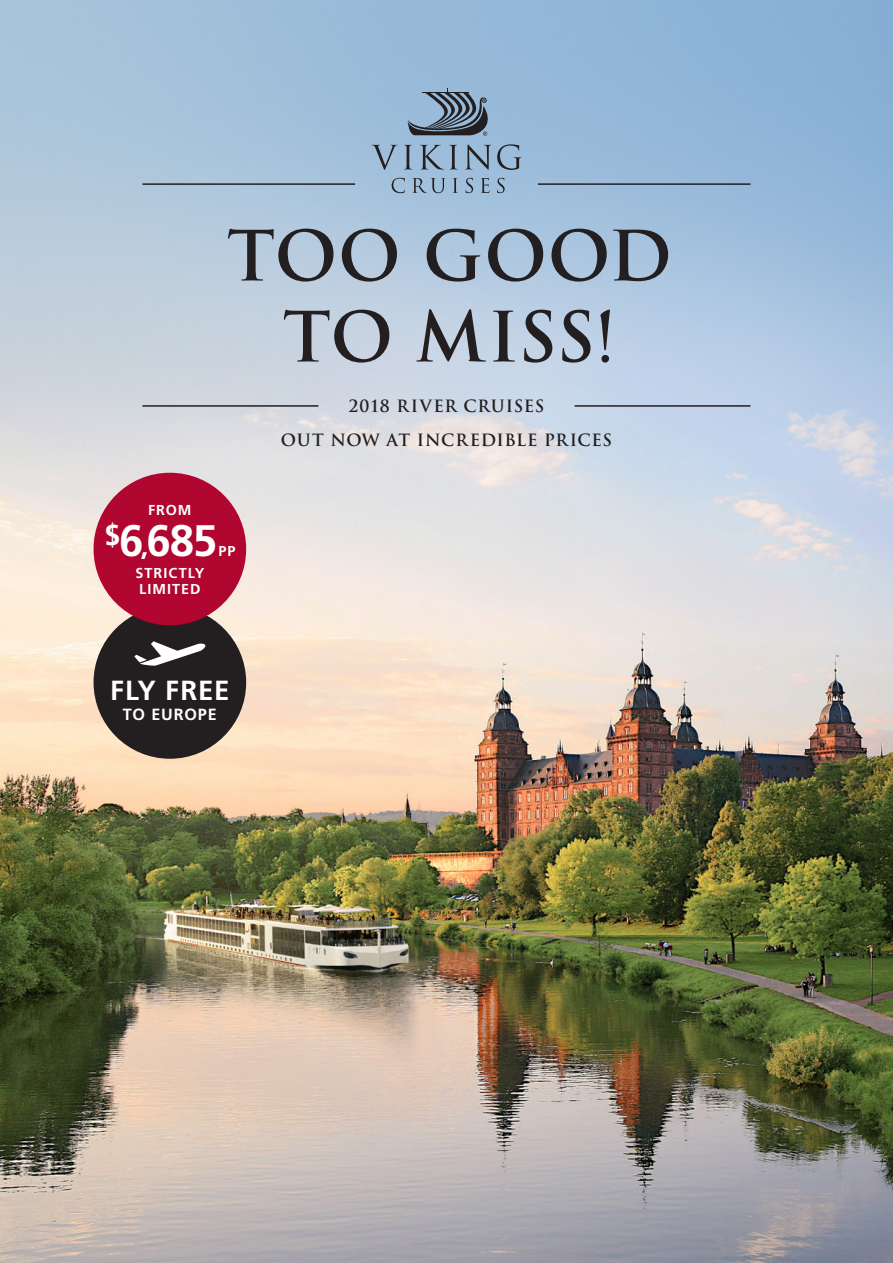
<style>
.page{position:relative;width:893px;height:1263px;background:#fff}
.page>*{position:absolute;margin:0;border:0;box-sizing:border-box;transform-origin:0 0}
.t1{font:700 67.5px/81px "Trajan Pro";letter-spacing:-.005em;color:#231f20;text-align:center}
.t2{font:700 44.1px "Frutiger";color:#fff}
.t3{font:700 27.6px "Frutiger";letter-spacing:.03em;color:#fff}
.t4{font:700 16.5px "Trajan Pro";letter-spacing:.035em;color:#231f20}
.t5{font:700 16.2px "Frutiger";letter-spacing:.05em;color:#fff}
.t6{font:700 14.4px/16.2px "Frutiger";letter-spacing:.07em;color:#fff}
.s1{font-size:27px}
</style>
<div class="page">
<img style="left:0;top:0;width:893px;height:1263px">
<svg style="left:372px;top:145px;width:25px;height:25px"></svg>
<svg style="left:404px;top:145px;width:8px;height:24px"></svg>
<svg style="left:420px;top:145px;width:38px;height:24px"></svg>
<svg style="left:465px;top:144px;width:26px;height:26px"></svg>
<svg style="left:497px;top:144px;width:24px;height:26px"></svg>
<svg style="left:408px;top:88px;width:86px;height:48px;background:#6e8397"></svg>
<svg style="left:392px;top:178px;width:13px;height:15px"></svg>
<svg style="left:412px;top:178px;width:33px;height:15px"></svg>
<svg style="left:453px;top:178px;width:5px;height:15px"></svg>
<svg style="left:466px;top:178px;width:7px;height:15px"></svg>
<svg style="left:481px;top:178px;width:8px;height:15px"></svg>
<svg style="left:497px;top:178px;width:8px;height:15px"></svg>
<hr style="left:142px;top:183px;width:213px;height:2px;background:#231f20">
<hr style="left:142px;top:405px;width:176px;height:2px;background:#231f20">
<hr style="left:575px;top:405px;width:175px;height:2px;background:#231f20">
<hr style="left:538px;top:183px;width:212px;height:2px;background:#231f20">
<div style="left:94px;top:606px;width:152px;height:153px;background:#231f20;border-radius:50%"></div>
<svg style="left:134px;top:641px;width:71px;height:25px"></svg>
<div style="left:94px;top:473px;width:152px;height:152px;background:#b00630;border-radius:50%"></div>
<p class="t1" style="left:227px;top:216px;width:446px">TOO GOOD<br>TO MISS!</p>
<p class="t4" style="left:349px;top:396px;width:197px">2018 RIVER CRUISES</p>
<p class="t4" style="left:281px;top:430px;width:333px">OUT NOW AT INCREDIBLE PRICES</p>
<p class="t6" style="left:148px;top:501px;width:45px">FROM</p>
<p class="t2" style="left:104px;top:515px;width:115px"><sup>$</sup>6<span class="s1">,</span>685</p>
<p class="t6" style="left:218px;top:543px;width:19px">PP</p>
<p class="t6" style="left:135px;top:564px;width:70px">STRICTLY<br>LIMITED</p>
<p class="t3" style="left:110px;top:674px;width:121px">FLY FREE</p>
<p class="t5" style="left:123px;top:705px;width:95px">TO EUROPE</p>
</div>
